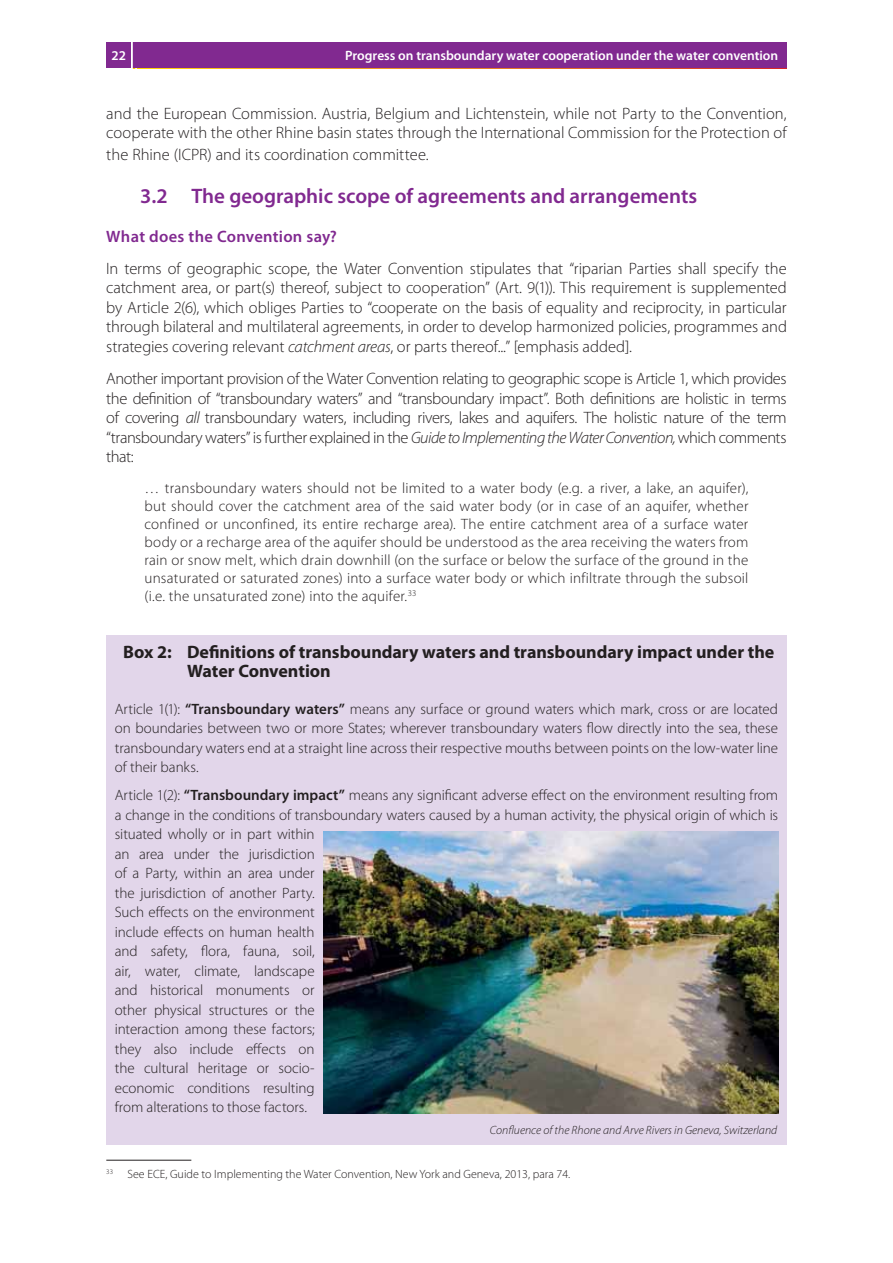
<style>
.page{position:relative;width:893px;height:1263px;background:#fff}
.page>*{position:absolute;margin:0;border:0;box-sizing:border-box;transform-origin:0 0}
.t1{font:600 21px "Myriad Pro";color:#812990}
.t2{font:700 18px/19.5px "Myriad Pro";color:#231f20}
.t3{font:300 16.5px/19.5px "Myriad Pro";color:#231f20;text-align:justify}
.t4{font:600 16.5px "Myriad Pro";letter-spacing:.02em;color:#812990}
.t5{font:300 15px/19.5px "Myriad Pro";color:#231f20;text-align:justify}
.t6{font:600 13.5px "Myriad Pro";color:#fff}
.t7{font:300 12px "Myriad Pro";color:#231f20}
.t8{font:italic 300 12px "Myriad Pro";color:#231f20}
.s1{font-style:italic}
.s2{font-weight:600}
</style>
<div class="page">
<div style="left:106px;top:43px;width:681px;height:25px;background:#812990"></div>
<hr style="left:131px;top:30px;width:2px;height:50px;background:#fff">
<hr style="left:106px;top:1160px;width:85px;height:1px;background:#231f20">
<div style="left:106px;top:636px;width:681px;height:509px;background:#e2d6ea"></div>
<img style="left:323px;top:831px;width:455px;height:283px">
<p class="t6" style="left:111px;top:51px;width:16px">22</p>
<p class="t6" style="left:345px;top:51px;width:434px">Progress on transboundary water cooperation under the water convention</p>
<p class="t3" style="left:106px;top:105px;width:682px">and the European Commission. Austria, Belgium and Lichtenstein, while not Party to the Convention, cooperate with the other Rhine basin states through the International Commission for the Protection of</p>
<p class="t3" style="left:106px;top:146px;width:324px">the Rhine (ICPR) and its coordination committee.</p>
<h1 class="t1" style="left:140px;top:188px;width:558px">3.2 The geographic scope of agreements and arrangements</h1>
<p class="t4" style="left:106px;top:230px;width:232px">What does the Convention say?</p>
<p class="t3" style="left:106px;top:260px;width:682px">In terms of geographic scope, the Water Convention stipulates that “riparian Parties shall specify the catchment area, or part(s) thereof, subject to cooperation” (Art. 9(1)). This requirement is supplemented by Article 2(6), which obliges Parties to “cooperate on the basis of equality and reciprocity, in particular through bilateral and multilateral agreements, in order to develop harmonized policies, programmes and strategies covering relevant <span class="s1">catchment areas</span>, or parts thereof...” [emphasis added].</p>
<p class="t3" style="left:106px;top:370px;width:682px">Another important provision of the Water Convention relating to geographic scope is Article 1, which provides the definition of “transboundary waters” and “transboundary impact”. Both definitions are holistic in terms of covering <span class="s1">all</span> transboundary waters, including rivers, lakes and aquifers. The holistic nature of the term “transboundary waters” is further explained in the <span class="s1">Guide to Implementing the Water Convention,</span> which comments that:</p>
<p class="t5" style="left:145px;top:480px;width:605px;line-height:18px">… transboundary waters should not be limited to a water body (e.g. a river, a lake, an aquifer), but should cover the catchment area of the said water body (or in case of an aquifer, whether confined or unconfined, its entire recharge area). The entire catchment area of a surface water body or a recharge area of the aquifer should be understood as the area receiving the waters from rain or snow melt, which drain downhill (on the surface or below the surface of the ground in the unsaturated or saturated zones) into a surface water body or which infiltrate through the subsoil (i.e. the unsaturated zone) into the aquifer.<sup>33</sup></p>
<p class="t2" style="left:187px;top:644px;width:589px;text-indent:-64px">Box 2: Definitions of transboundary waters and transboundary impact under the<br>Water Convention</p>
<p class="t5" style="left:115px;top:700px;width:665px">Article 1(1): <span class="s2">“Transboundary waters”</span> means any surface or ground waters which mark, cross or are located on boundaries between two or more States; wherever transboundary waters flow directly into the sea, these transboundary waters end at a straight line across their respective mouths between points on the low-water line of their banks.</p>
<p class="t5" style="left:115px;top:787px;width:665px;text-align:left">Article 1(2): <span class="s2">“Transboundary impact”</span> means any significant adverse effect on the environment resulting from a change in the conditions of transboundary waters caused by a human activity, the physical origin of which is situated wholly or in part within<br>an area under the jurisdiction<br>of a Party, within an area under<br>the jurisdiction of another Party.<br>Such effects on the environment<br>include effects on human health<br>and safety, flora, fauna, soil,<br>air, water, climate, landscape<br>and historical monuments or<br>other physical structures or the<br>interaction among these factors;<br>they also include effects on<br>the cultural heritage or socio-<br>economic conditions resulting<br>from alterations to those factors.</p>
<p class="t8" style="left:490px;top:1126px;width:289px">Confluence of the Rhone and Arve Rivers in Geneva, Switzerland</p>
<p class="t7" style="left:106px;top:1169px;width:465px"><sup>33</sup> See ECE, Guide to Implementing the Water Convention, New York and Geneva, 2013, para 74.</p>
</div>
